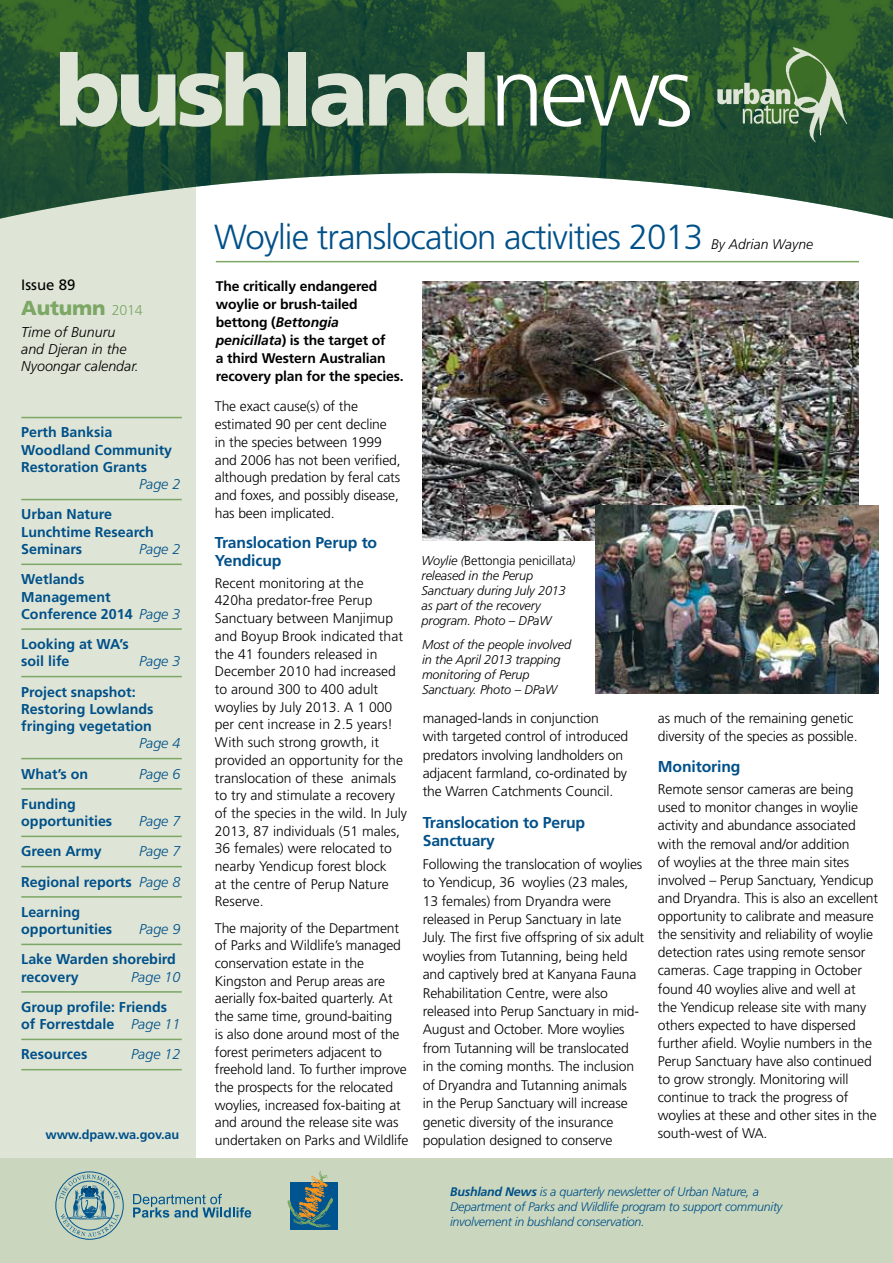
<style>
.page{position:relative;width:893px;height:1263px;background:#fff}
.page>*{position:absolute;margin:0;border:0;box-sizing:border-box;transform-origin:0 0}
.t1{font:900 98.1px "Frutiger";letter-spacing:-.05em;color:#dee5d6}
.t2{font:300 34.8px "Frutiger";letter-spacing:-.03em;color:#005089}
.t3{font:900 20.25px "Frutiger";letter-spacing:-.01em;color:#7ca765}
.t4{font:700 15.75px/18.5px "Frutiger";letter-spacing:-.01em;color:#005089}
.t5{font:15px "Frutiger";color:#000}
.t6{font:700 14.25px/17.2px "Frutiger";color:#005089}
.t7{font:italic 300 14.25px "Frutiger";color:#005089}
.t8{font:italic 300 14.25px/17.2px "Frutiger";color:#000}
.t9{font:300 13.95px/17.7px "Frutiger";letter-spacing:-.01em;color:#000}
.t10{font:700 13.95px/18px "Frutiger";letter-spacing:-.01em;color:#000}
.t11{font:italic 300 13.95px "Frutiger";color:#000}
.t12{font:italic 300 12.75px/15px "Frutiger";letter-spacing:-.01em;color:#000}
.t13{font:700 12.75px "Frutiger";letter-spacing:-.01em;color:#005089}
.t14{font:italic 300 12.45px/15px "Frutiger";letter-spacing:-.02em;color:#005089}
.s1{font-weight:300;color:#fff}
.s2{font-weight:300;font-size:14.25px}
.s3{font-style:italic}
.s4{font-weight:300;font-style:italic}
.s5{font-style:normal}
.s6{font-weight:700}
</style>
<div class="page">
<div style="left:0;top:154px;width:196px;height:1109px;background:#dee5d6"></div>
<div style="left:0;top:1158px;width:893px;height:105px;background:#cad7be"></div>
<img style="left:0;top:0;width:893px;height:219px">
<img style="left:706px;top:47px;width:142px;height:97px">
<hr style="left:21px;top:417px;width:161px;height:1px;background:#7ca765">
<hr style="left:21px;top:499px;width:161px;height:1px;background:#7ca765">
<hr style="left:21px;top:564px;width:161px;height:1px;background:#7ca765">
<hr style="left:21px;top:628px;width:161px;height:2px;background:#7ca765">
<hr style="left:21px;top:676px;width:161px;height:1px;background:#7ca765">
<hr style="left:21px;top:758px;width:161px;height:1px;background:#7ca765">
<hr style="left:21px;top:788px;width:161px;height:2px;background:#7ca765">
<hr style="left:21px;top:836px;width:161px;height:1px;background:#7ca765">
<hr style="left:21px;top:866px;width:161px;height:1px;background:#7ca765">
<hr style="left:21px;top:896px;width:161px;height:2px;background:#7ca765">
<hr style="left:21px;top:944px;width:161px;height:1px;background:#7ca765">
<hr style="left:21px;top:991px;width:161px;height:2px;background:#7ca765">
<hr style="left:21px;top:1039px;width:161px;height:1px;background:#7ca765">
<hr style="left:21px;top:1069px;width:161px;height:1px;background:#7ca765">
<hr style="left:216px;top:261px;width:643px;height:1px;background:#7ca765">
<img style="left:422px;top:281px;width:437px;height:259px">
<div style="left:290px;top:1182px;width:48px;height:47px;background:#005590"></div>
<svg style="left:287px;top:1171px;width:46px;height:56px"></svg>
<svg style="left:133px;top:1194px;width:118px;height:23px"></svg>
<svg style="left:56px;top:1171px;width:68px;height:68px"></svg>
<img style="left:595px;top:505px;width:283px;height:188px">
<h1 class="t1" style="left:55px;top:32px;width:640px">bushland<span class="s1">news</span></h1>
<p class="t5" style="left:21px;top:276px;width:56px">Issue 89</p>
<h3 class="t3" style="left:21px;top:296px;width:123px">Autumn <span class="s2">2014</span></h3>
<p class="t8" style="left:21px;top:323px;width:119px">Time of Bunuru and Djeran in the<br>Nyoongar calendar.</p>
<h2 class="t2" style="left:214px;top:217px;width:491px">Woylie translocation activities 2013</h2>
<p class="t10" style="left:216px;top:277px;width:189px">The critically endangered woylie or brush-tailed bettong (<span class="s3">Bettongia penicillata</span>) is the target of<br>a third Western Australian recovery plan for the species.</p>
<p class="t11" style="left:711px;top:236px;width:104px">By Adrian Wayne</p>
<p class="t6" style="left:21px;top:424px;width:152px">Perth Banksia<br>Woodland Community<br>Restoration Grants</p>
<p class="t7" style="left:139px;top:476px;width:43px">Page 2</p>
<p class="t6" style="left:21px;top:506px;width:134px">Urban Nature<br>Lunchtime Research<br>Seminars</p>
<p class="t7" style="left:139px;top:541px;width:43px">Page 2</p>
<p class="t6" style="left:21px;top:571px;width:161px">Wetlands<br>Management<br>Conference 2014 <span class="s4">Page 3</span></p>
<p class="t6" style="left:21px;top:635px;width:109px">Looking at WA’s soil life</p>
<p class="t7" style="left:139px;top:653px;width:43px">Page 3</p>
<p class="t6" style="left:21px;top:683px;width:134px">Project snapshot:<br>Restoring Lowlands fringing vegetation</p>
<p class="t7" style="left:139px;top:735px;width:43px">Page 4</p>
<p class="t6" style="left:21px;top:765px;width:69px">What’s on</p>
<p class="t7" style="left:139px;top:765px;width:43px">Page 6</p>
<p class="t6" style="left:21px;top:795px;width:93px">Funding opportunities</p>
<p class="t7" style="left:139px;top:813px;width:43px">Page 7</p>
<p class="t6" style="left:21px;top:843px;width:82px">Green Army</p>
<p class="t6" style="left:21px;top:836px;width:161px;line-height:30.3px;text-align:justify;text-indent:118px"><span class="s4">Page 7<br></span>Regional reports <span class="s4">Page 8<br></span>Learning</p>
<p class="t6" style="left:21px;top:920px;width:93px">opportunities</p>
<p class="t7" style="left:139px;top:921px;width:43px">Page 9</p>
<p class="t6" style="left:21px;top:951px;width:156px">Lake Warden shorebird recovery</p>
<p class="t7" style="left:131px;top:968px;width:51px">Page 10</p>
<p class="t6" style="left:21px;top:998px;width:161px">Group profile: Friends of Forrestdale <span class="s4">Page 11</span></p>
<p class="t6" style="left:21px;top:1046px;width:68px">Resources</p>
<p class="t7" style="left:131px;top:1046px;width:51px">Page 12</p>
<p class="t13" style="left:46px;top:1126px;width:135px">www.dpaw.wa.gov.au</p>
<p class="t9" style="left:215px;top:398px;width:187px">The exact cause(s) of the estimated 90 per cent decline in the species between 1999 and 2006 has not been verified, although predation by feral cats and foxes, and possibly disease, has been implicated.</p>
<p class="t4" style="left:215px;top:534px;width:164px;line-height:17.7px">Translocation Perup to<br>Yendicup</p>
<p class="t9" style="left:215px;top:574px;width:194px">Recent monitoring at the<br>420ha predator-free Perup<br>Sanctuary between Manjimup and Boyup Brook indicated that the 41 founders released in<br>December 2010 had increased to around 300 to 400 adult woylies by July 2013. A 1 000 per cent increase in 2.5 years!<br>With such strong growth, it provided an opportunity for the translocation of these animals to try and stimulate a recovery of the species in the wild. In July<br>2013, 87 individuals (51 males,<br>36 females) were relocated to nearby Yendicup forest block<br>at the centre of Perup Nature<br>Reserve.</p>
<p class="t9" style="left:215px;top:919px;width:195px">The majority of the Department of Parks and Wildlife’s managed conservation estate in the<br>Kingston and Perup areas are aerially fox-baited quarterly. At the same time, ground-baiting<br>is also done around most of the forest perimeters adjacent to freehold land. To further improve the prospects for the relocated woylies, increased fox-baiting at and around the release site was undertaken on Parks and Wildlife</p>
<p class="t12" style="left:422px;top:553px;width:155px">Woylie (<span class="s5">Bettongia penicillata</span>) released in the Perup<br>Sanctuary during July 2013 as part of the recovery program. Photo – DPaW</p>
<p class="t12" style="left:422px;top:637px;width:151px">Most of the people involved in the April 2013 trapping monitoring of Perup<br>Sanctuary. Photo – DPaW</p>
<p class="t9" style="left:423px;top:709px;width:207px;line-height:18.5px">managed-lands in conjunction<br>with targeted control of introduced predators involving landholders on adjacent farmland, co-ordinated by the Warren Catchments Council.</p>
<p class="t4" style="left:423px;top:813px;width:164px">Translocation to Perup<br>Sanctuary</p>
<p class="t9" style="left:423px;top:855px;width:223px;line-height:18.5px">Following the translocation of woylies to Yendicup, 36 woylies (23 males, 13 females) from Dryandra were released in Perup Sanctuary in late July. The first five offspring of six adult woylies from Tutanning, being held and captively bred at Kanyana Fauna Rehabilitation Centre, were also released into Perup Sanctuary in mid-August and October. More woylies from Tutanning will be translocated<br>in the coming months. The inclusion of Dryandra and Tutanning animals<br>in the Perup Sanctuary will increase genetic diversity of the insurance population designed to conserve</p>
<p class="t9" style="left:658px;top:709px;width:201px;line-height:18.1px">as much of the remaining genetic diversity of the species as possible.</p>
<p class="t4" style="left:658px;top:757px;width:84px">Monitoring</p>
<p class="t9" style="left:658px;top:780px;width:222px;line-height:18.1px">Remote sensor cameras are being used to monitor changes in woylie activity and abundance associated with the removal and/or addition<br>of woylies at the three main sites involved – Perup Sanctuary, Yendicup and Dryandra. This is also an excellent opportunity to calibrate and measure the sensitivity and reliability of woylie detection rates using remote sensor cameras. Cage trapping in October found 40 woylies alive and well at the Yendicup release site with many others expected to have dispersed further afield. Woylie numbers in the Perup Sanctuary have also continued to grow strongly. Monitoring will continue to track the progress of woylies at these and other sites in the south-west of WA.</p>
<p class="t14" style="left:450px;top:1185px;width:334px"><span class="s6">Bushland News</span> is a quarterly newsletter of Urban Nature, a<br>Department of Parks and Wildlife program to support community involvement in bushland conservation.</p>
</div>
